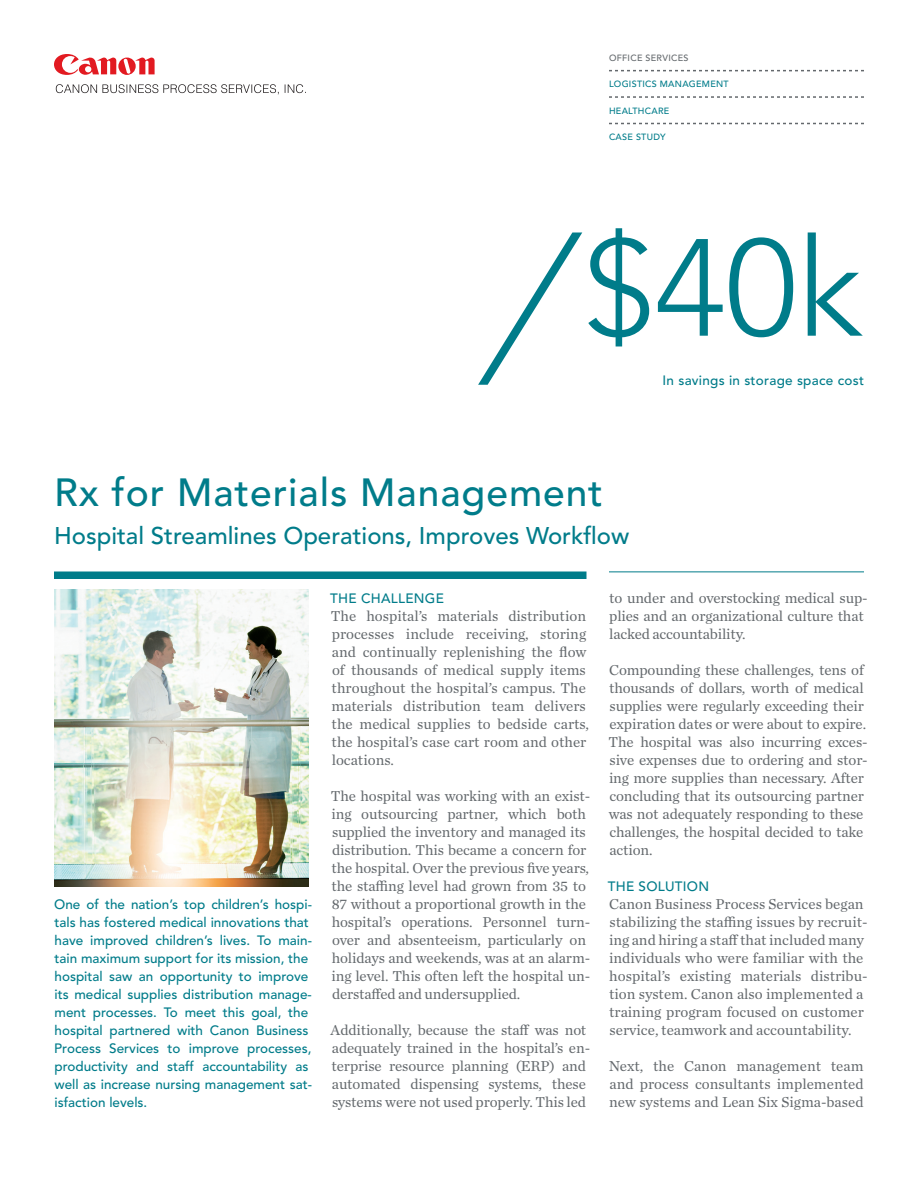
<style>
.page{position:relative;width:918px;height:1188px;background:#fff}
.page>*{position:absolute;margin:0;border:0;box-sizing:border-box;transform-origin:0 0}
.t1{font:300 136.5px "Avenir LT Pro";color:#007c8a}
.t2{font:500 39px "Avenir LT Pro";letter-spacing:.025em;color:#007c8a}
.t3{font:500 24px "Avenir LT Pro";color:#007c8a}
.t4{font:15px/18px "Chronicle Text G1";letter-spacing:-.01em;color:#64696d}
.t5{font:500 13.5px/18px "Avenir LT Pro";color:#007c8a}
.t6{font:500 13.5px "Avenir LT Pro";letter-spacing:.02em;color:#007c8a}
.t7{font:500 9px "Avenir LT Pro";letter-spacing:.03em;color:#007c8a}
.t8{font:500 9px "Avenir LT Pro";letter-spacing:.03em;color:#64696d}
</style>
<div class="page">
<img style="left:54px;top:590px;width:255px;height:296px">
<div style="left:54px;top:572px;width:532px;height:7px;background:#007c8a"></div>
<svg style="left:56px;top:84px;width:250px;height:10px"></svg>
<svg style="left:54px;top:54px;width:101px;height:21px"></svg>
<svg style="left:478px;top:232px;width:104px;height:153px"></svg>
<hr style="left:609px;top:572px;width:255px;height:1px;background:#007c8a">
<svg style="left:609px;top:70px;width:255px;height:1px"></svg>
<svg style="left:609px;top:96px;width:255px;height:2px"></svg>
<svg style="left:609px;top:123px;width:255px;height:1px"></svg>
<p class="t8" style="left:609px;top:52px;width:80px">Office Services</p>
<p class="t7" style="left:609px;top:79px;width:121px">Logistics Managem ent</p>
<p class="t7" style="left:609px;top:105px;width:62px">healthcare</p>
<p class="t7" style="left:609px;top:132px;width:58px">case study</p>
<h1 class="t1" style="left:584px;top:208px;width:280px">$40k</h1>
<p class="t6" style="left:663px;top:372px;width:203px">I n savings in storage space cost</p>
<h2 class="t2" style="left:54px;top:470px;width:550px">Rx for Materials Management</h2>
<h3 class="t3" style="left:54px;top:521px;width:577px">H ospital Streamlines Operations, I mproves Workflow</h3>
<p class="t5" style="left:54px;top:896px;width:259px">One of the nation’s top children’s hospi&shy;tals has fostered medical innovations that have improved children’s lives. To main&shy;tain maximum support for its mission, the hospital saw an opportunity to improve its medical supplies distribution manage&shy;ment processes. To meet this goal, the hospital partnered with Canon Business Process Services to improve processes, productivity and staff accountability as well as increase nursing management sat&shy;isfaction levels.</p>
<p class="t6" style="left:330px;top:590px;width:115px">the challenge</p>
<p class="t4" style="left:331px;top:606px;width:260px">The hospital’s materials distribution processes include receiving, storing and continually replenishing the flow of thousands of medical supply items throughout the hospital’s campus. The materials distribution team delivers the medical supplies to bedside carts, the hospital’s case cart room and other locations.</p>
<p class="t4" style="left:331px;top:786px;width:261px">The hospital was working with an exist&shy;ing outsourcing partner, which both supplied the inventory and managed its distribution. This became a concern for the hospital. Over the previous five years, the staffing level had grown from 35 to 87 without a proportional growth in the hospital’s operations. Personnel turn&shy;over and absenteeism, particularly on holidays and weekends, was at an alarm&shy;ing level. This often left the hospital un&shy;derstaffed and undersupplied.</p>
<p class="t4" style="left:331px;top:1020px;width:261px">Additionally, because the staff was not adequately trained in the hospital’s en&shy;terprise resource planning (ERP) and automated dispensing systems, these systems were not used properly. This led</p>
<p class="t4" style="left:609px;top:588px;width:260px">to under and overstocking medical sup&shy;plies and an organizational culture that lacked accountability.</p>
<p class="t4" style="left:608px;top:660px;width:261px">Compounding these challenges, tens of thousands of dollars, worth of medical supplies were regularly exceeding their expiration dates or were about to expire.<br>The hospital was also incurring exces&shy;sive expenses due to ordering and stor&shy;ing more supplies than necessary. After concluding that its outsourcing partner was not adequately responding to these challenges, the hospital decided to take action.</p>
<p class="t6" style="left:608px;top:878px;width:103px">the solution</p>
<p class="t4" style="left:609px;top:894px;width:260px">Canon Business Process Services began stabilizing the staffing issues by recruit&shy;ing and hiring a staff that included many individuals who were familiar with the hospital’s existing materials distribu&shy;tion system. Canon also implemented a training program focused on customer service, teamwork and accountability.</p>
<p class="t4" style="left:609px;top:1056px;width:256px;text-align:justify">Next, the Canon management team and process consultants implemented new systems and Lean Six Sigma-based</p>
</div>
